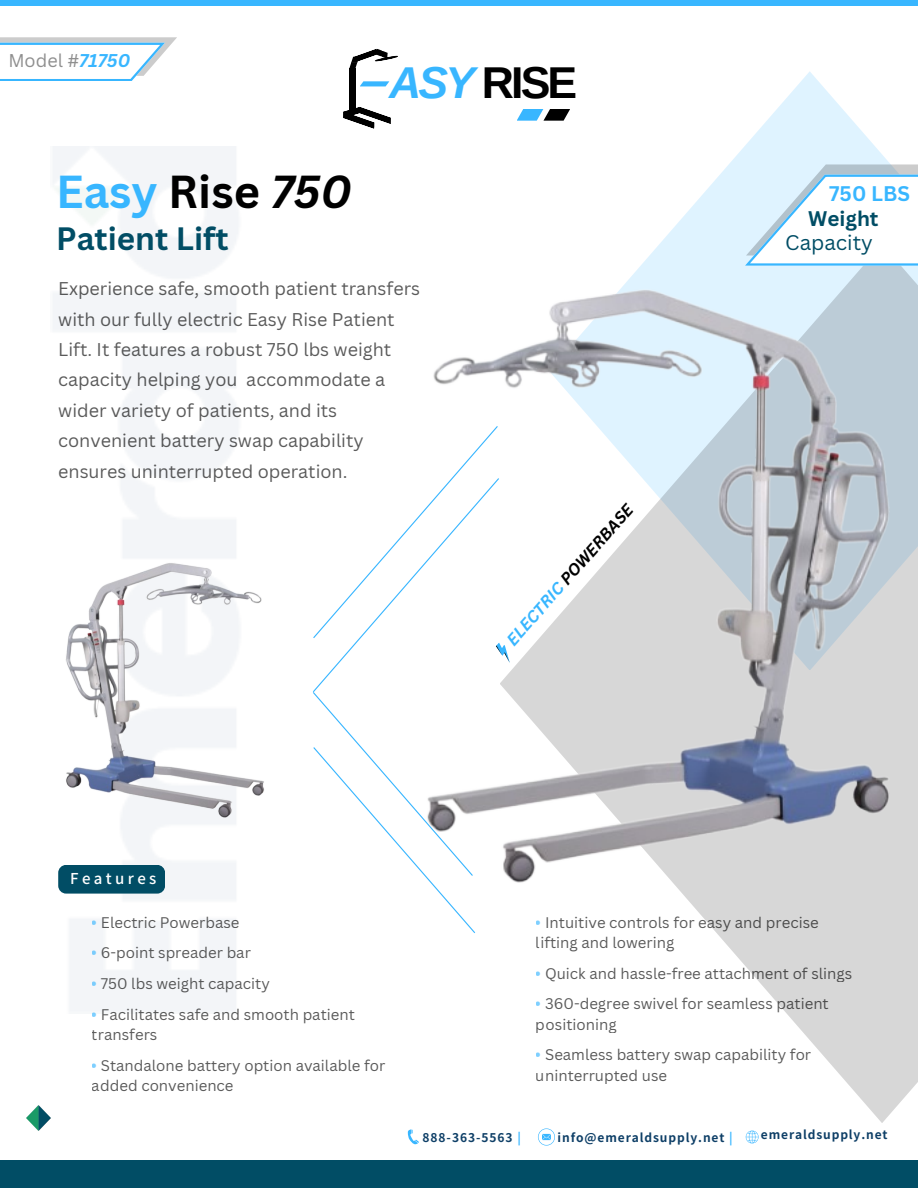
<style>
.page{position:relative;width:918px;height:1188px;background:#fff}
.page>*{position:absolute;margin:0;border:0;box-sizing:border-box;transform-origin:0 0}
.t1{font:700 45px "Canva Sans";color:#38b6ff}
.t2{font:700 44.55px "Arimo";color:#000}
.t3{font:700 31.5px "Canva Sans";color:#014d65}
.t4{font:20.55px "Canva Sans";color:#014d65}
.t5{font:700 20.55px "Canva Sans";color:#38b6ff}
.t6{font:700 20.55px "Canva Sans";color:#014d65}
.t7{font:18px/30.3px "Canva Sans";color:#000}
.t8{font:18px "Canva Sans";color:#8f8f8f}
.t9{font:italic 700 16.05px "Canva Sans";color:#000}
.t10{font:15px/20.2px "Canva Sans";color:#000}
.t11{font:500 15px "Noto Sans JP";letter-spacing:.225em;color:#fff}
.t12{font:700 12px "Noto Sans JP";letter-spacing:.075em;color:#0e3f67}
.s1{font-weight:700;font-style:italic;color:#38b6ff}
.s2{color:#000}
.s3{font-style:italic;color:#000}
.s4{font-style:italic;color:#38b6ff}
.s5{color:#38b6ff}
.s6{font-weight:700;color:#38b6ff}
</style>
<div class="page">
<svg style="left:660px;top:71px;width:230px;height:173px"></svg>
<svg style="left:704px;top:918px;width:214px;height:205px;fill:#d7d7d7"></svg>
<div style="left:58px;top:865px;width:107px;height:29px;background:#014d65;border-radius:8px"></div>
<svg style="left:746px;top:1130px;width:13px;height:14px"></svg>
<svg style="left:538px;top:1128px;width:17px;height:17px"></svg>
<svg style="left:408px;top:1129px;width:11px;height:16px"></svg>
<img style="left:26px;top:1106px;width:25px;height:24px">
<div style="left:0;top:1161px;width:918px;height:27px;background:#014d65"></div>
<img style="left:433px;top:244px;width:485px;height:674px">
<img style="left:65px;top:544px;width:199px;height:289px">
<svg style="left:343px;top:107px;width:48px;height:22px"></svg>
<div style="left:349px;top:68px;width:6px;height:44px;background:#000"></div>
<svg style="left:349px;top:49px;width:49px;height:20px"></svg>
<svg style="left:517px;top:109px;width:53px;height:12px"></svg>
<svg style="left:360px;top:81px;width:29px;height:5px"></svg>
<svg style="left:0;top:37px;width:177px;height:14px"></svg>
<svg style="left:0;top:43px;width:165px;height:38px"></svg>
<div style="left:0;top:0;width:918px;height:6px;background:#38b6ff"></div>
<svg style="left:746px;top:164px;width:172px;height:11px;background:#c8dae5"></svg>
<svg style="left:745px;top:175px;width:173px;height:91px"></svg>
<svg style="left:313px;top:425px;width:204px;height:508px"></svg>
<p class="t8" style="left:8px;top:48px;width:123px">Model #<span class="s1">71750</span></p>
<h5 class="t1" style="left:56px;top:160px;width:297px">Easy <span class="s2">Rise</span> <span class="s3">750</span></h5>
<h5 class="t3" style="left:56px;top:216px;width:174px">Patient Lift</h5>
<p class="t2" style="left:389px;top:58px;width:190px"><span class="s4">ASY</span> RISE</p>
<p class="t7" style="left:58px;top:273px;width:363px">Experience safe, smooth patient transfers with our fully electric Easy Rise Patient Lift. It features a robust 750 lbs weight capacity helping you accommodate a wider variety of patients, and its convenient battery swap capability ensures uninterrupted operation.</p>
<p class="t9" style="left:502px;top:636px;width:183px;rotate:-49deg"><span class="s5">ELECTRIC</span> POWERBASE</p>
<h6 class="t11" style="left:70px;top:866px;width:88px">Features</h6>
<p class="t5" style="left:829px;top:179px;width:82px">750 LBS</p>
<p class="t6" style="left:808px;top:204px;width:72px">Weight</p>
<p class="t4" style="left:785px;top:228px;width:89px">Capacity</p>
<p class="t10" style="left:92px;top:912px;width:149px"><span class="s6">•</span> Electric Powerbase</p>
<p class="t10" style="left:92px;top:942px;width:161px"><span class="s6">•</span> 6-point spreader bar</p>
<p class="t10" style="left:92px;top:973px;width:180px"><span class="s6">•</span> 750 lbs weight capacity</p>
<p class="t10" style="left:92px;top:1004px;width:265px"><span class="s6">•</span> Facilitates safe and smooth patient transfers</p>
<p class="t10" style="left:92px;top:1055px;width:295px"><span class="s6">•</span> Standalone battery option available for added convenience</p>
<p class="t10" style="left:536px;top:912px;width:284px"><span class="s6">•</span> Intuitive controls for easy and precise lifting and lowering</p>
<p class="t10" style="left:536px;top:963px;width:318px"><span class="s6">•</span> Quick and hassle-free attachment of slings</p>
<p class="t10" style="left:536px;top:993px;width:294px"><span class="s6">•</span> 360-degree swivel for seamless patient positioning</p>
<p class="t10" style="left:536px;top:1044px;width:277px"><span class="s6">•</span> Seamless battery swap capability for uninterrupted use</p>
<p class="t12" style="left:423px;top:1128px;width:100px">888-363-5563 <span class="s5">|</span></p>
<h2 class="t12" style="left:558px;top:1128px;width:177px">info@emeraldsupply.net <span class="s5">|</span></h2>
<p class="t12" style="left:761px;top:1126px;width:128px">emeraldsupply.net</p>
</div>
